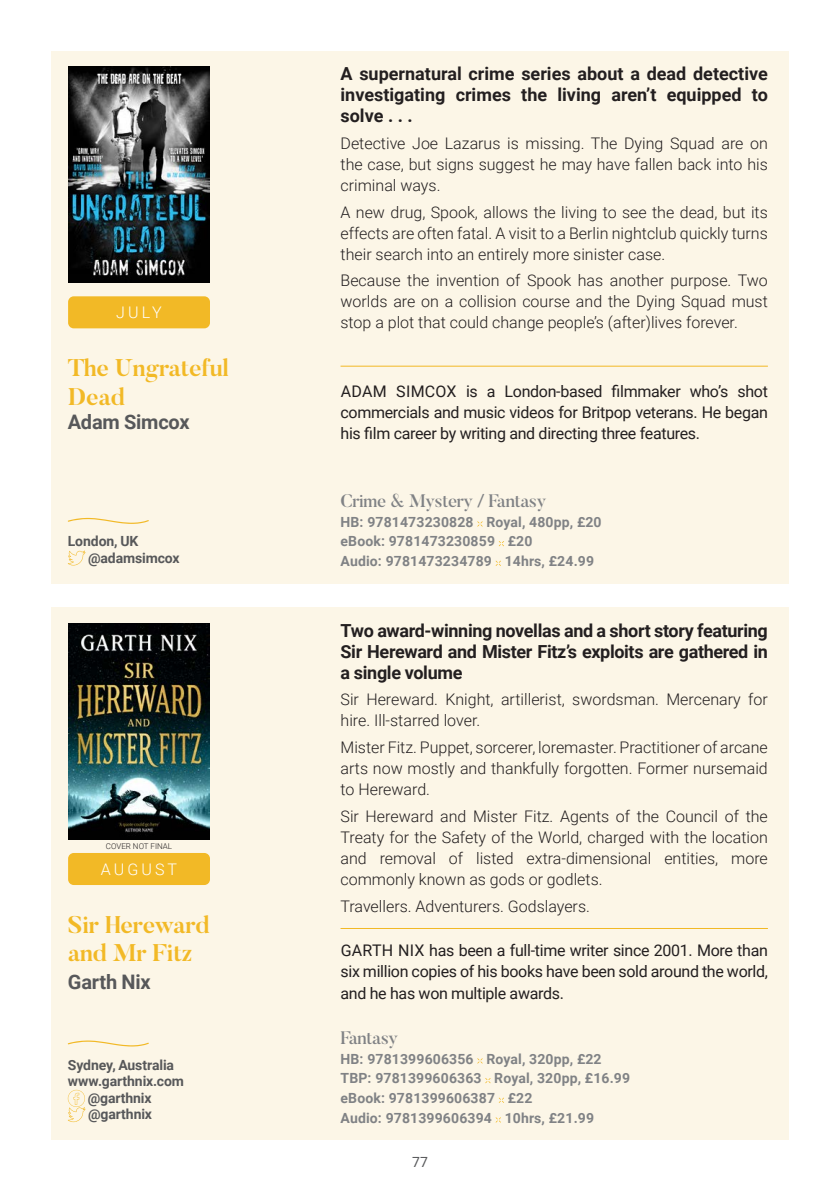
<style>
.page{position:relative;width:840px;height:1191px;background:#fff}
.page>*{position:absolute;margin:0;border:0;box-sizing:border-box;transform-origin:0 0}
.t1{font:700 24px/28.8px "Butler";letter-spacing:-.01em;color:#f2b926}
.t2{font:700 20px "Roboto";letter-spacing:-.01em;color:#57585a}
.t3{font:700 18px/21px "Roboto";letter-spacing:-.015em;color:#231f20;text-align:justify}
.t4{font:500 18px "Butler";letter-spacing:-.02em;color:#808285}
.t5{font:300 16px/21px "Roboto";color:#231f20;text-align:justify}
.t6{font:16px/21px "Roboto";letter-spacing:-.02em;color:#231f20;text-align:justify}
.t7{font:300 16px "Roboto";letter-spacing:.195em;color:#fff}
.t8{font:700 14px "Roboto";letter-spacing:.01em;color:#808285}
.t9{font:700 14px "Roboto";letter-spacing:-.01em;color:#57585a}
.t10{font:14px "Roboto";color:#57585a}
.t11{font:300 8px "Roboto";color:#231f20}
</style>
<div class="page">
<div style="left:51px;top:607px;width:737px;height:533px;background:#fcf6e7"></div>
<img style="left:68px;top:623px;width:142px;height:216px">
<div style="left:68px;top:853px;width:142px;height:32px;background:#f2b926;border-radius:6px"></div>
<svg style="left:68px;top:1040px;width:81px;height:6px"></svg>
<hr style="left:340px;top:928px;width:427px;height:1px;background:#f2b926">
<div style="left:51px;top:51px;width:737px;height:532px;background:#fcf6e7"></div>
<img style="left:68px;top:67px;width:142px;height:216px">
<div style="left:68px;top:296px;width:142px;height:32px;background:#f2b926;border-radius:6px"></div>
<svg style="left:68px;top:518px;width:81px;height:6px"></svg>
<hr style="left:340px;top:366px;width:427px;height:1px;background:#f2b926">
<svg style="left:477px;top:1058px;width:5px;height:5px"></svg>
<svg style="left:485px;top:1078px;width:5px;height:5px"></svg>
<svg style="left:498px;top:1097px;width:6px;height:6px"></svg>
<svg style="left:495px;top:1117px;width:5px;height:5px"></svg>
<svg style="left:68px;top:1089px;width:17px;height:33px"></svg>
<svg style="left:477px;top:521px;width:5px;height:5px"></svg>
<svg style="left:498px;top:541px;width:6px;height:5px"></svg>
<svg style="left:495px;top:560px;width:5px;height:6px"></svg>
<svg style="left:68px;top:550px;width:17px;height:15px"></svg>
<p class="t7" style="left:116px;top:301px;width:47px">JULY</p>
<p class="t1" style="left:68px;top:353px;width:162px">The Ungrateful<br>Dead</p>
<p class="t2" style="left:68px;top:408px;width:123px">Adam Simcox</p>
<p class="t9" style="left:68px;top:531px;width:72px">London, UK</p>
<p class="t9" style="left:88px;top:548px;width:93px">@adamsimcox</p>
<p class="t11" style="left:106px;top:840px;width:68px">COVER NOT FINAL</p>
<p class="t7" style="left:101px;top:858px;width:78px">AUGUST</p>
<p class="t1" style="left:68px;top:910px;width:143px">Sir Hereward and Mr Fitz</p>
<p class="t2" style="left:68px;top:967px;width:84px">Garth Nix</p>
<p class="t9" style="left:68px;top:1055px;width:108px">Sydney, Australia</p>
<p class="t9" style="left:68px;top:1071px;width:118px">www.garthnix.com</p>
<p class="t9" style="left:88px;top:1088px;width:65px">@garthnix</p>
<p class="t9" style="left:88px;top:1104px;width:65px">@garthnix</p>
<p class="t3" style="left:340px;top:63px;width:428px">A supernatural crime series about a dead detective investigating crimes the living aren’t equipped to solve . . .</p>
<p class="t5" style="left:340px;top:132px;width:428px">Detective Joe Lazarus is missing. The Dying Squad are on the case, but signs suggest he may have fallen back into his criminal ways.</p>
<p class="t5" style="left:340px;top:201px;width:428px">A new drug, Spook, allows the living to see the dead, but its effects are often fatal. A visit to a Berlin nightclub quickly turns their search into an entirely more sinister case.</p>
<p class="t5" style="left:340px;top:269px;width:428px">Because the invention of Spook has another purpose. Two worlds are on a collision course and the Dying Squad must stop a plot that could change people’s (after)lives forever.</p>
<p class="t6" style="left:340px;top:380px;width:428px">ADAM SIMCOX is a London-based filmmaker who’s shot commercials and music videos for Britpop veterans. He began his film career by writing and directing three features.</p>
<p class="t4" style="left:340px;top:489px;width:207px">Crime &amp; Mystery / Fantasy</p>
<p class="t8" style="left:340px;top:512px;width:262px">HB: 9781473230828 Royal, 480pp, £20</p>
<p class="t8" style="left:340px;top:531px;width:193px">eBook: 9781473230859 £20</p>
<p class="t8" style="left:340px;top:551px;width:255px">Audio: 9781473234789 14hrs, £24.99</p>
<p class="t3" style="left:340px;top:619px;width:428px">Two award-winning novellas and a short story featuring Sir Hereward and Mister Fitz’s exploits are gathered in a single volume</p>
<p class="t5" style="left:340px;top:688px;width:428px">Sir Hereward. Knight, artillerist, swordsman. Mercenary for hire. Ill-starred lover.</p>
<p class="t5" style="left:340px;top:736px;width:428px">Mister Fitz. Puppet, sorcerer, loremaster. Practitioner of arcane arts now mostly and thankfully forgotten. Former nursemaid to Hereward.</p>
<p class="t5" style="left:340px;top:805px;width:428px">Sir Hereward and Mister Fitz. Agents of the Council of the Treaty for the Safety of the World, charged with the location and removal of listed extra-dimensional entities, more commonly known as gods or godlets.</p>
<p class="t5" style="left:340px;top:894px;width:251px">Travellers. Adventurers. Godslayers.</p>
<p class="t6" style="left:340px;top:939px;width:428px">GARTH NIX has been a full-time writer since 2001. More than six million copies of his books have been sold around the world, and he has won multiple awards.</p>
<p class="t4" style="left:340px;top:1026px;width:59px">Fantasy</p>
<p class="t8" style="left:340px;top:1048px;width:262px">HB: 9781399606356 Royal, 320pp, £22</p>
<p class="t8" style="left:340px;top:1068px;width:291px">TBP: 9781399606363 Royal, 320pp, £16.99</p>
<p class="t8" style="left:340px;top:1088px;width:193px">eBook: 9781399606387 £22</p>
<p class="t8" style="left:340px;top:1107px;width:255px">Audio: 9781399606394 10hrs, £21.99</p>
<p class="t10" style="left:412px;top:1152px;width:17px">77</p>
</div>
